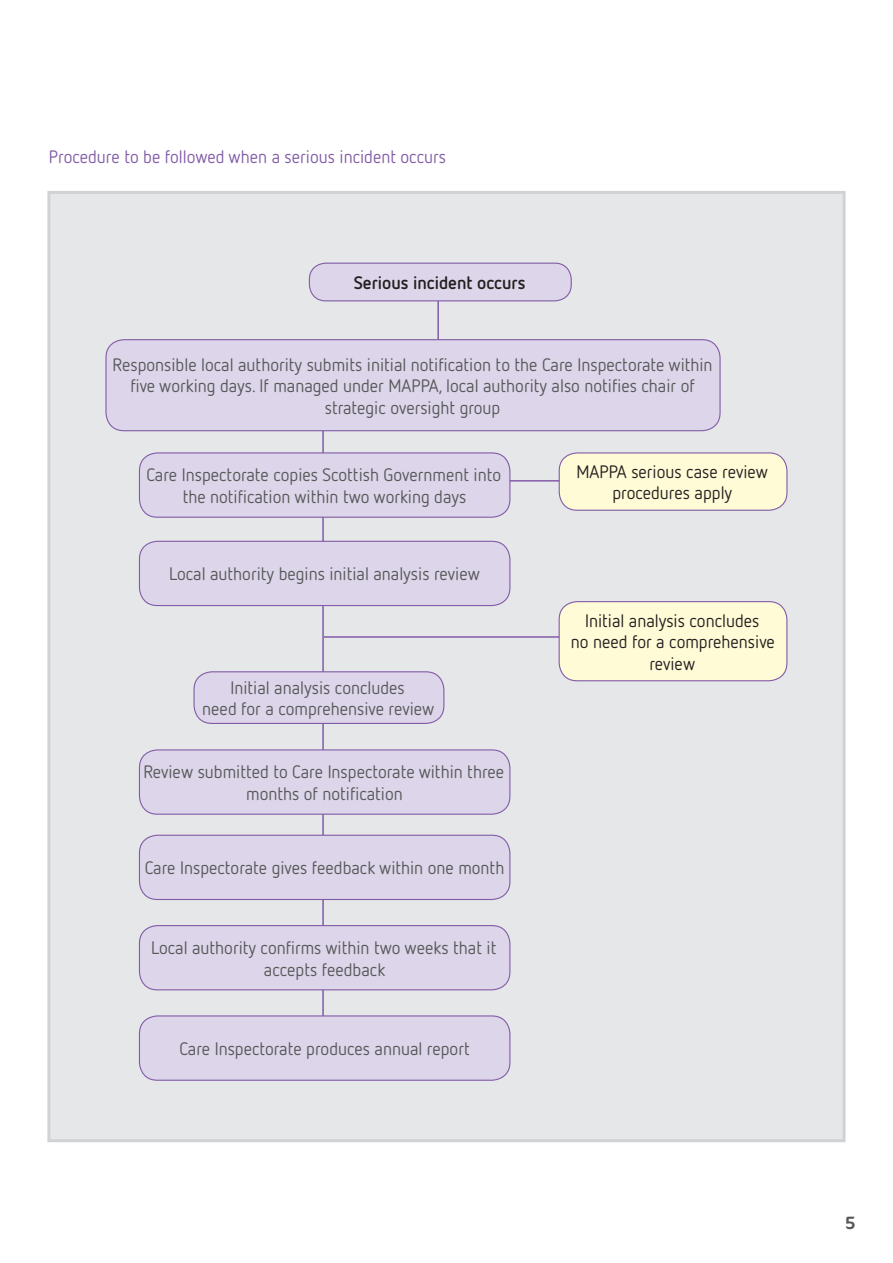
<style>
.page{position:relative;width:893px;height:1263px;background:#fff}
.page>*{position:absolute;margin:0;border:0;box-sizing:border-box;transform-origin:0 0}
.t1{font:18px/21.6px "Netto OT";color:#57585a;text-align:center}
.t2{font:18px/21.6px "Netto OT";color:#231f20;text-align:center}
.t3{font:18px "Netto OT";color:#825da7}
.t4{font:700 18px "Netto OT";color:#231f20}
.t5{font:18px "Cocon OT";color:#57585a}
</style>
<div class="page">
<div style="left:47px;top:191px;width:799px;height:951px;background:#e6e7e9;border:3px solid #d1d2d4"></div>
<hr style="left:437px;top:297px;width:2px;height:48px;background:#825da7">
<hr style="left:481px;top:480px;width:133px;height:2px;background:#825da7">
<div style="left:309px;top:263px;width:262px;height:38px;background:#ddd5e9;border-radius:16px"></div>
<div style="left:309px;top:263px;width:263px;height:38px;border:1px solid #825da7;border-radius:16px"></div>
<hr style="left:322px;top:397px;width:2px;height:644px;background:#825da7">
<div style="left:139px;top:453px;width:371px;height:64px;background:#ddd5e9;border-radius:18px"></div>
<div style="left:139px;top:452px;width:371px;height:66px;border:1px solid #825da7;border-radius:18px"></div>
<div style="left:139px;top:541px;width:371px;height:64px;background:#ddd5e9;border-radius:18px"></div>
<div style="left:139px;top:541px;width:371px;height:65px;border:1px solid #825da7;border-radius:18px"></div>
<div style="left:139px;top:750px;width:371px;height:64px;background:#ddd5e9;border-radius:18px"></div>
<div style="left:139px;top:749px;width:371px;height:66px;border:1px solid #825da7;border-radius:18px"></div>
<div style="left:139px;top:835px;width:371px;height:64px;background:#ddd5e9;border-radius:18px"></div>
<div style="left:139px;top:835px;width:371px;height:65px;border:1px solid #825da7;border-radius:18px"></div>
<div style="left:139px;top:925px;width:371px;height:65px;background:#ddd5e9;border-radius:18px"></div>
<div style="left:139px;top:925px;width:371px;height:65px;border:1px solid #825da7;border-radius:18px"></div>
<div style="left:139px;top:1016px;width:371px;height:64px;background:#ddd5e9;border-radius:18px"></div>
<div style="left:139px;top:1015px;width:371px;height:66px;border:1px solid #825da7;border-radius:18px"></div>
<div style="left:194px;top:672px;width:250px;height:51px;background:#ddd5e9;border-radius:18px"></div>
<div style="left:193px;top:671px;width:251px;height:53px;border:1px solid #825da7;border-radius:18px"></div>
<div style="left:106px;top:340px;width:614px;height:91px;background:#ddd5e9;border-radius:18px"></div>
<div style="left:105px;top:339px;width:616px;height:92px;border:1px solid #825da7;border-radius:18px"></div>
<div style="left:559px;top:453px;width:228px;height:57px;background:#fffbd6;border-radius:18px"></div>
<div style="left:559px;top:452px;width:228px;height:59px;border:1px solid #825da7;border-radius:18px"></div>
<hr style="left:324px;top:636px;width:290px;height:2px;background:#825da7">
<div style="left:559px;top:602px;width:228px;height:79px;background:#fffbd6;border-radius:18px"></div>
<div style="left:559px;top:601px;width:228px;height:80px;border:1px solid #825da7;border-radius:18px"></div>
<p class="t3" style="left:49px;top:145px;width:399px">Procedure to be followed when a serious incident occurs</p>
<p class="t4" style="left:354px;top:271px;width:173px">Serious incident occurs</p>
<p class="t1" style="left:113px;top:353px;width:602px">Responsible local authority submits initial notification to the Care Inspectorate within five working days. If managed under MAPPA, local authority also notifies chair of strategic oversight group</p>
<p class="t1" style="left:146px;top:464px;width:356px">Care Inspectorate copies Scottish Government into the notification within two working days</p>
<p class="t1" style="left:169px;top:563px;width:312px">Local authority begins initial analysis review</p>
<p class="t1" style="left:202px;top:676px;width:234px">Initial analysis concludes<br>need for a comprehensive review</p>
<p class="t1" style="left:143px;top:761px;width:362px">Review submitted to Care Inspectorate within three months of notification</p>
<p class="t1" style="left:145px;top:857px;width:361px">Care Inspectorate gives feedback within one month</p>
<p class="t1" style="left:151px;top:936px;width:347px">Local authority confirms within two weeks that it accepts feedback</p>
<p class="t1" style="left:179px;top:1037px;width:292px">Care Inspectorate produces annual report</p>
<p class="t2" style="left:576px;top:460px;width:193px">MAPPA serious case review procedures apply</p>
<p class="t2" style="left:571px;top:609px;width:206px">Initial analysis concludes<br>no need for a comprehensive review</p>
<p class="t5" style="left:845px;top:1212px;width:12px">5</p>
</div>
